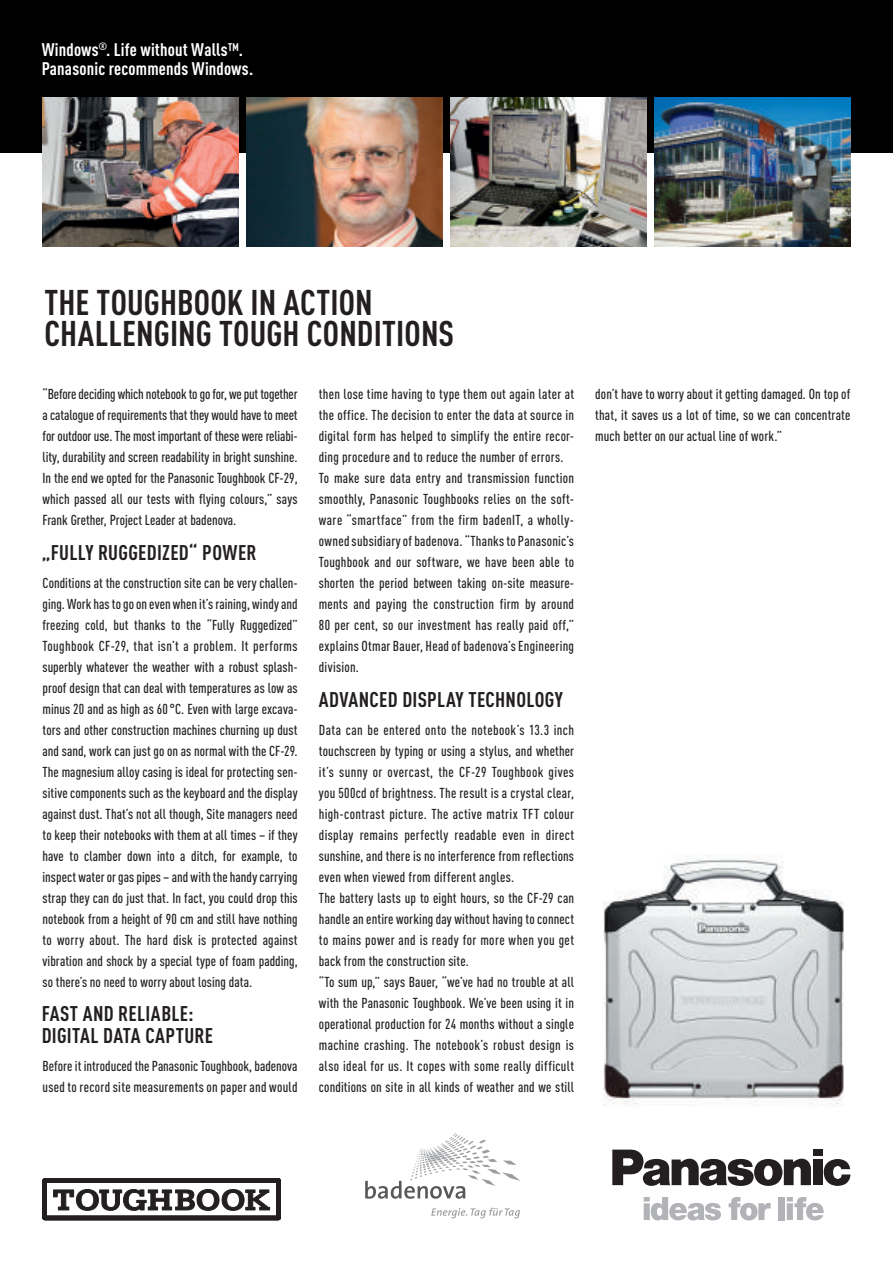
<style>
.page{position:relative;width:893px;height:1263px;background:#fff}
.page>*{position:absolute;margin:0;border:0;box-sizing:border-box;transform-origin:0 0}
.t1{font:700 35.25px/31.5px "DIN Cond";letter-spacing:.005em;color:#231f20}
.t2{font:700 21px/22.5px "DIN Cond";letter-spacing:.015em;color:#231f20}
.t3{font:700 18px/19.5px "DIN Cond";letter-spacing:.01em;color:#fff}
.t4{font:500 14.25px/21px "DIN Cond";letter-spacing:.015em;color:#231f20;text-align:justify}
</style>
<div class="page">
<div style="left:0;top:0;width:893px;height:153px;background:#000"></div>
<img style="left:43px;top:98px;width:195px;height:149px">
<img style="left:247px;top:98px;width:195px;height:149px">
<img style="left:451px;top:98px;width:195px;height:149px">
<svg style="left:365px;top:1133px;width:155px;height:85px"></svg>
<img style="left:655px;top:98px;width:195px;height:149px">
<img style="left:603px;top:855px;width:241px;height:252px">
<svg style="left:43px;top:1178px;width:238px;height:42px"></svg>
<svg style="left:612px;top:1149px;width:199px;height:37px"></svg>
<div style="left:813px;top:1159px;width:9px;height:26px;background:#231f20"></div>
<div style="left:813px;top:1149px;width:9px;height:7px;background:#231f20"></div>
<svg style="left:824px;top:1159px;width:26px;height:27px"></svg>
<svg style="left:644px;top:1197px;width:77px;height:23px"></svg>
<svg style="left:729px;top:1197px;width:42px;height:23px"></svg>
<div style="left:779px;top:1197px;width:6px;height:23px;background:#b2b3b7"></div>
<svg style="left:787px;top:1197px;width:37px;height:23px"></svg>
<p class="t3" style="left:42px;top:40px;width:213px">Windows<sup>®</sup>. Life without Walls™.<br>Panasonic recommends Windows.</p>
<h1 class="t1" style="left:44px;top:286px;width:411px">THE TOUGHBOOK IN ACTION<br>CHALLENGING TOUGH CONDITIONS</h1>
<p class="t4" style="left:43px;top:384px;width:257px">“Before deciding which notebook to go for, we put together a catalogue of requirements that they would have to meet for outdoor use. The most important of these were reliabi&shy;lity, durability and screen readabi lity in bright sunshine.<br>In the end we opted for the Panasonic Toughbook CF-29, which passed all our tests with flying colours,” says Frank Grether, Project Leader at badenova.</p>
<h2 class="t2" style="left:42px;top:541px;width:216px">„FULLY RUGGEDIZED“ POWER</h2>
<p class="t4" style="left:43px;top:573px;width:257px">Conditions at the construction site can be very challen&shy;ging. Work has to go on even when it’s raining, windy and freezing cold, but thanks to the “Fully Ruggedized” Toughbook CF-29, that isn’t a problem. It performs superbly whatever the weather with a robust splash&shy;proof design that can deal with temperatures as low as minus 20 and as high as 60 °C. Even with large excava&shy;tors and other construction machines churning up dust and sand, work can just go on as normal with the CF-29.<br>The magnesium alloy casing is ideal for protecting sen&shy;sitive components such as the keyboard and the display against dust. That’s not all though, Site managers need to keep their notebooks with them at all times – if they have to clamber down into a ditch, for example, to inspect water or gas pipes – and with the handy carrying strap they can do just that. In fact, you could drop this notebook from a height of 90 cm and still have nothing to worry about. The hard disk is protected against vibration and shock by a special type of foam padding, so there’s no need to worry about losing data.</p>
<h2 class="t2" style="left:42px;top:1002px;width:173px">FAST AND RELIABLE:<br>DIGITAL DATA CAPTURE</h2>
<p class="t4" style="left:43px;top:1056px;width:257px">Before it introduced the Panasonic Toughbook, badenova used to record site measurements on paper and would</p>
<p class="t4" style="left:319px;top:384px;width:257px;text-align:left">then lose time having to type them out again later at the office. The decision to enter the data at source in digital form has helped to simplify the entire recor&shy;ding procedure and to reduce the number of errors.<br>To make sure data entry and transmission function smoothly, Panasonic Toughbooks relies on the soft&shy;ware “smartface” from the firm badenIT, a wholly&shy;owned subsidiary of badenova. “Thanks to Panasonic’s Toughbook and our software, we have been able to shorten the period between taking on-site measure&shy;ments and paying the construction firm by around 80 per cent, so our investment has really paid off,” ex plains Otmar Bauer, Head of badenova’s Engineering division.</p>
<h2 class="t2" style="left:319px;top:688px;width:246px">ADVANCED DISPLAY TECHNOLOGY</h2>
<p class="t4" style="left:319px;top:720px;width:257px;text-align:left">Data can be entered onto the notebook’s 13.3 inch touchscreen by typing or using a stylus, and whether it’s sunny or overcast, the CF-29 Toughbook gives you 500cd of brightness. The result is a crystal clear, high-contrast picture. The active matrix TFT colour display remains perfectly readable even in direct sunshine, and there is no interference from reflections even when viewed from different angles.<br>The battery lasts up to eight hours, so the CF-29 can handle an entire working day without having to connect to mains power and is ready for more when you get back from the construction site.<br>“To sum up,” says Bauer, “we’ve had no trouble at all with the Panasonic Toughbook. We’ve been using it in operational production for 24 months without a single machine crashing. The notebook’s robust design is also ideal for us. It copes with some really difficult conditions on site in all kinds of weather and we still</p>
<p class="t4" style="left:595px;top:384px;width:257px">don’t have to worry about it getting damaged. On top of that, it saves us a lot of time, so we can concentrate much better on our actual line of work.”</p>
</div>
